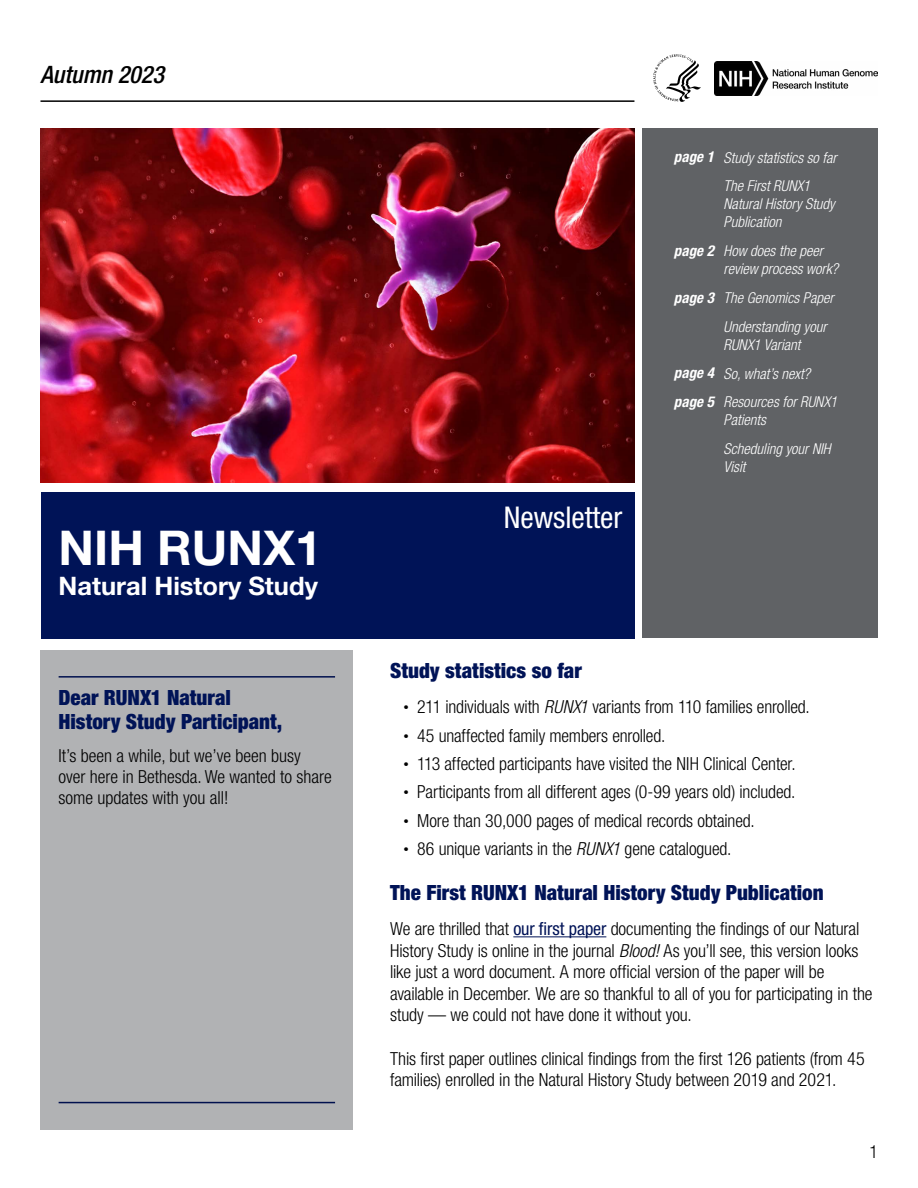
<style>
.page{position:relative;width:918px;height:1188px;background:#fff}
.page>*{position:absolute;margin:0;border:0;box-sizing:border-box;transform-origin:0 0}
.Body{font:700 48px "Helvetica Neue LT Std";color:#fff}
.Body-2{font:condensed 30px "Helvetica Neue LT Std";color:#fff}
.Body-3{font:700 25.5px "Helvetica Neue LT Std";color:#fff}
.Body-4{font:italic 500 condensed 24px "Helvetica Neue LT Std";color:#000}
.Body-5{font:900 condensed 21px/24px "Helvetica Neue LT Std";color:#001357}
.Body-6{font:300 condensed 18px/21.6px "Helvetica Neue LT Std";letter-spacing:-.005em;color:#000}
.Body-7{font:italic 300 condensed 16.5px "Helvetica Neue LT Std";color:#fff}
.Body-8{font:italic 300 condensed 15px/18px "Helvetica Neue LT Std";color:#fff}
.Body-9{font:italic 700 condensed 15px "Helvetica Neue LT Std";color:#fff}
.s1{font-size:21px}
.s2{font-family:"Adobe Caslon Pro";font-weight:400;font-stretch:normal;font-size:16.2px}
.s3{font-style:italic}
.s4{font-weight:400;color:#001357}
</style>
<div class="page">
<hr style="left:513px;top:936px;width:93px;height:1px;background:#001357">
<div style="left:41px;top:492px;width:593px;height:146px;background:#001357"></div>
<div style="left:40px;top:650px;width:313px;height:479px;background:#b1b2b4"></div>
<img style="left:40px;top:129px;width:594px;height:354px">
<hr style="left:59px;top:676px;width:276px;height:2px;background:#00104e">
<hr style="left:59px;top:1102px;width:276px;height:1px;background:#00104e">
<hr style="left:40px;top:100px;width:594px;height:2px;background:#000">
<svg style="left:653px;top:54px;width:48px;height:48px"></svg>
<img style="left:714px;top:61px;width:163px;height:34px">
<div style="left:642px;top:129px;width:236px;height:509px;background:#606265"></div>
<p class="Body-4" style="left:41px;top:60px;width:125px">Autumn 2023</p>
<p class="Body" style="left:59px;top:518px;width:265px">NIH RUNX1</p>
<p class="Body-3" style="left:59px;top:571px;width:261px">Natural History Study</p>
<p class="Body-5" style="left:59px;top:685px;width:225px">Dear RUNX1 Natural<br>History Study Participant,</p>
<p class="Body-6" style="left:59px;top:745px;width:275px">It’s been a while, but we’ve been busy over here in Bethesda. We wanted to share some updates with you all!</p>
<p class="Body-2" style="left:504px;top:500px;width:120px">Newsletter</p>
<p class="Body-7" style="left:663px;top:146px;width:44px">page <span class="s1">1</span></p>
<p class="Body-9" style="left:674px;top:148px;width:41px">page 1</p>
<p class="Body-9" style="left:674px;top:242px;width:41px">page 2</p>
<p class="Body-9" style="left:674px;top:289px;width:41px">page 3</p>
<p class="Body-9" style="left:674px;top:364px;width:41px">page 4</p>
<p class="Body-9" style="left:674px;top:393px;width:41px">page 5</p>
<p class="Body-8" style="left:724px;top:149px;width:115px">Study statistics so far</p>
<p class="Body-8" style="left:724px;top:177px;width:113px">The First RUNX1<br>Natural History Study<br>Publication</p>
<p class="Body-8" style="left:724px;top:242px;width:116px">How does the peer review process work?</p>
<p class="Body-8" style="left:724px;top:289px;width:112px">The Genomics Paper</p>
<p class="Body-8" style="left:724px;top:318px;width:104px">Understanding your<br>RUNX1 Variant</p>
<p class="Body-8" style="left:724px;top:365px;width:88px">So, what’s next?</p>
<p class="Body-8" style="left:724px;top:393px;width:115px">Resources for RUNX1<br>Patients</p>
<p class="Body-8" style="left:724px;top:440px;width:109px">Scheduling your NIH<br>Visit</p>
<p class="Body-5" style="left:390px;top:658px;width:193px">Study statistics so far</p>
<p class="Body-6" style="left:404px;top:696px;width:408px"><span class="s2">•</span> 211 individuals with <span class="s3">RUNX1</span> variants from 110 families enrolled.</p>
<p class="Body-6" style="left:404px;top:724px;width:263px"><span class="s2">•</span> 45 unaffected family members enrolled.</p>
<p class="Body-6" style="left:404px;top:753px;width:394px"><span class="s2">•</span> 113 affected participants have visited the NIH Clinical Center.</p>
<p class="Body-6" style="left:404px;top:781px;width:393px"><span class="s2">•</span> Participants from all different ages (0-99 years old) included.</p>
<p class="Body-6" style="left:404px;top:809px;width:353px"><span class="s2">•</span> More than 30,000 pages of medical records obtained.</p>
<p class="Body-6" style="left:404px;top:838px;width:329px"><span class="s2">•</span> 86 unique variants in the <span class="s3">RUNX1</span> gene catalogued.</p>
<p class="Body-5" style="left:390px;top:880px;width:435px">The First RUNX1 Natural History Study Publication</p>
<p class="Body-6" style="left:390px;top:918px;width:484px">We are thrilled that <span class="s4">our first paper</span> documenting the findings of our Natural History Study is online in the journal <span class="s3">Blood!</span> As you’ll see, this version looks like just a word document. A more official version of the paper will be available in December. We are so thankful to all of you for participating in the study — we could not have done it without you.</p>
<p class="Body-6" style="left:390px;top:1047px;width:476px">This first paper outlines clinical findings from the first 126 patients (from 45 families) enrolled in the Natural History Study between 2019 and 2021.</p>
<p class="Body-6" style="left:869px;top:1141px;width:10px">1</p>
</div>
